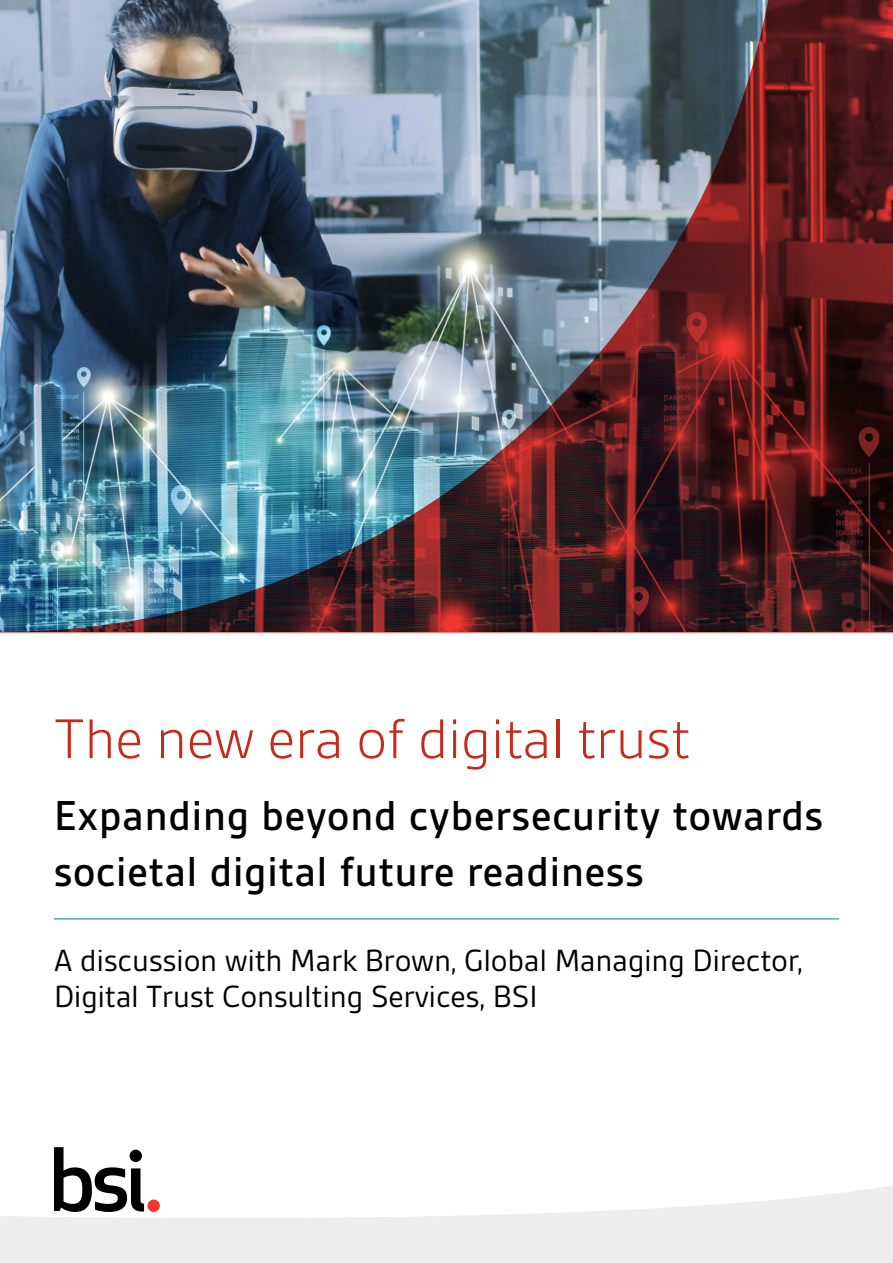
<style>
.page{position:relative;width:893px;height:1263px;background:#fff}
.page>*{position:absolute;margin:0;border:0;box-sizing:border-box;transform-origin:0 0}
.t1{font:300 60px "Gesta";color:#c62a1b}
.t2{font:500 45px/55.5px "Gesta";letter-spacing:.02em;color:#000}
.t3{font:33px/36px "BSI Gesta";letter-spacing:-.01em;color:#000}
</style>
<div class="page">
<svg style="left:54px;top:1147px;width:88px;height:32px"></svg>
<svg style="left:0;top:1179px;width:893px;height:84px;fill:#ededed"></svg>
<hr style="left:54px;top:918px;width:785px;height:1px;background:#007f92">
<img style="left:0;top:0;width:893px;height:632px">
<h1 class="t1" style="left:54px;top:705px;width:637px">The new era of digital trust</h1>
<h2 class="t2" style="left:54px;top:788px;width:771px">Expanding beyond cybersecurity towards societal digital future readiness</h2>
<p class="t3" style="left:54px;top:942px;width:750px">A discussion with Mark Brown, Global Managing Director,<br>Digital Trust Consulting Services, BSI</p>
</div>
